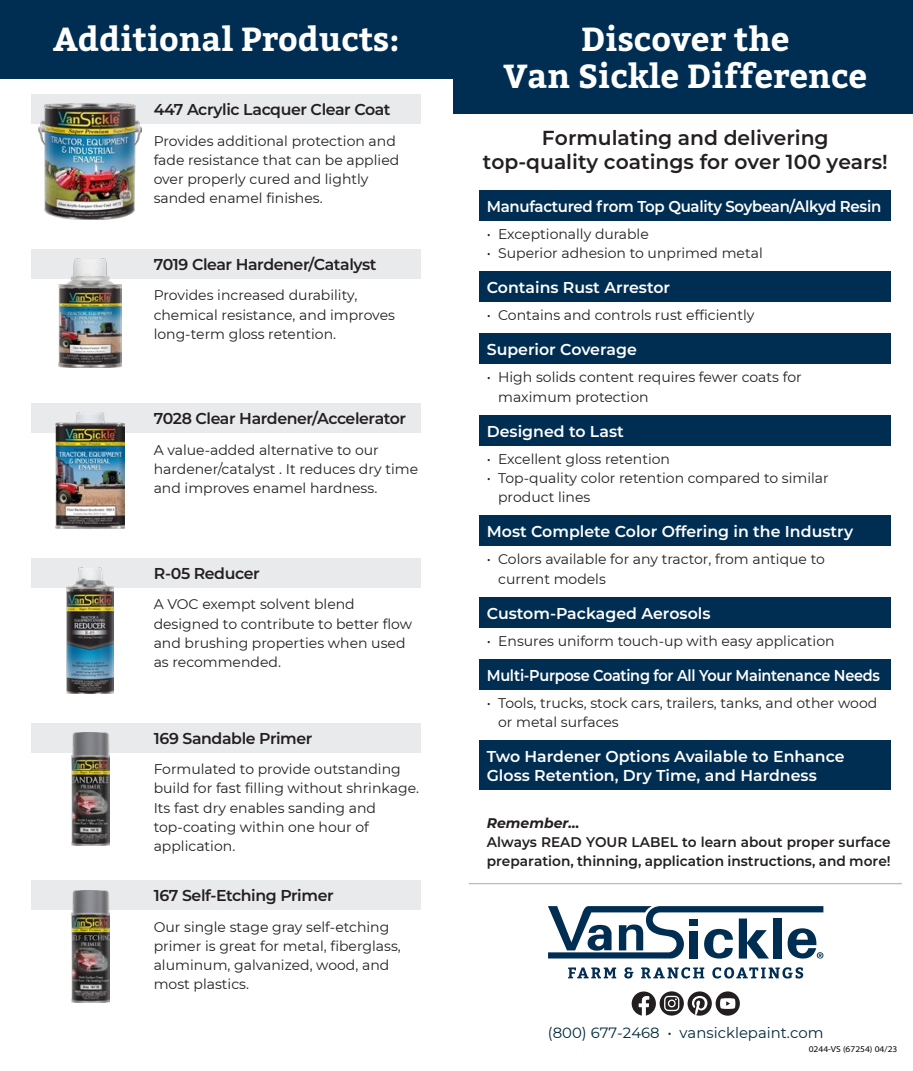
<style>
.page{position:relative;width:913px;height:1071px;background:#fff}
.page>*{position:absolute;margin:0;border:0;box-sizing:border-box;transform-origin:0 0}
.t1{font:700 33.25px/36.8px "Bitter";color:#fff;text-align:center}
.t2{font:600 20.3px/24.3px "Montserrat";color:#231f20;text-align:center}
.t3{font:600 15.75px/19.2px "Montserrat";color:#fff}
.t4{font:600 15.75px "Montserrat";letter-spacing:-.025em;color:#231f20}
.t5{font:600 15.75px "Montserrat";letter-spacing:-.02em;color:#fff;scale:.92 1}
.t6{font:600 15.75px "Montserrat";letter-spacing:-.02em;color:#fff;scale:.95 1}
.t7{font:14.88px "Montserrat";color:#00293a}
.t8{font:14px/19.2px "Montserrat";color:#231f20}
.t9{font:600 14px/19.2px "Montserrat";color:#231f20}
.t10{font:italic 700 14px "Montserrat";color:#231f20}
.t11{font:semi-expanded 8.75px "Myriad Pro";color:#040503}
</style>
<div class="page">
<div style="left:453px;top:0;width:460px;height:113px;background:#002e52"></div>
<div style="left:479px;top:190px;width:411px;height:31px;background:#002e52"></div>
<div style="left:479px;top:271px;width:411px;height:31px;background:#002e52"></div>
<div style="left:479px;top:334px;width:411px;height:30px;background:#002e52"></div>
<div style="left:479px;top:415px;width:411px;height:31px;background:#002e52"></div>
<div style="left:479px;top:516px;width:411px;height:30px;background:#002e52"></div>
<div style="left:479px;top:597px;width:411px;height:31px;background:#002e52"></div>
<div style="left:479px;top:659px;width:411px;height:31px;background:#002e52"></div>
<div style="left:479px;top:740px;width:411px;height:50px;background:#002e52"></div>
<hr style="left:469px;top:883px;width:433px;height:1px;background:#bcbdc0">
<div style="left:715px;top:991px;width:25px;height:25px;background:#231f20;border-radius:50%"></div>
<svg style="left:720px;top:998px;width:15px;height:11px"></svg>
<svg style="left:687px;top:991px;width:25px;height:25px"></svg>
<div style="left:0;top:0;width:453px;height:79px;background:#002e52"></div>
<div style="left:32px;top:94px;width:389px;height:30px;background:#e9eaeb"></div>
<img style="left:38px;top:104px;width:104px;height:116px">
<div style="left:32px;top:249px;width:389px;height:30px;background:#e9eaeb"></div>
<img style="left:59px;top:259px;width:62px;height:108px">
<div style="left:32px;top:403px;width:389px;height:30px;background:#e9eaeb"></div>
<img style="left:56px;top:413px;width:68px;height:116px">
<div style="left:32px;top:558px;width:389px;height:30px;background:#e9eaeb"></div>
<img style="left:67px;top:568px;width:46px;height:126px">
<div style="left:32px;top:723px;width:389px;height:30px;background:#e9eaeb"></div>
<img style="left:71px;top:732px;width:38px;height:113px">
<div style="left:32px;top:880px;width:389px;height:30px;background:#e9eaeb"></div>
<img style="left:71px;top:890px;width:38px;height:113px">
<svg style="left:548px;top:906px;width:275px;height:53px"></svg>
<svg style="left:568px;top:967px;width:48px;height:11px"></svg>
<svg style="left:624px;top:967px;width:9px;height:12px"></svg>
<svg style="left:641px;top:967px;width:63px;height:12px"></svg>
<svg style="left:712px;top:967px;width:91px;height:12px"></svg>
<svg style="left:631px;top:991px;width:25px;height:25px"></svg>
<svg style="left:659px;top:991px;width:25px;height:25px"></svg>
<svg style="left:664px;top:996px;width:15px;height:15px"></svg>
<h1 class="t1" style="left:53px;top:22px;width:348px">Additional Products:</h1>
<p class="t4" style="left:154px;top:98px;width:238px">447 Acrylic Lacquer Clear Coat</p>
<p class="t8" style="left:154px;top:131px;width:247px">Provides additional protection and fade resistance that can be applied over properly cured and lightly sanded enamel finishes.</p>
<p class="t4" style="left:154px;top:253px;width:224px">7019 Clear Hardener/Catalyst</p>
<p class="t8" style="left:154px;top:285px;width:243px">Provides increased durability, chemical resistance, and improves long-term gloss retention.</p>
<p class="t4" style="left:154px;top:407px;width:254px">7028 Clear Hardener/Accelerator</p>
<p class="t8" style="left:154px;top:440px;width:266px">A value-added alternative to our hardener/catalyst . It reduces dry time and improves enamel hardness.</p>
<p class="t4" style="left:154px;top:562px;width:107px">R-05 Reducer</p>
<p class="t8" style="left:154px;top:594px;width:260px">A VOC exempt solvent blend designed to contribute to better flow and brushing properties when used as recommended.</p>
<p class="t4" style="left:154px;top:727px;width:160px">169 Sandable Primer</p>
<p class="t8" style="left:154px;top:759px;width:267px">Formulated to provide outstanding build for fast filling without shrinkage.<br>Its fast dry enables sanding and top-coating within one hour of application.</p>
<p class="t4" style="left:154px;top:884px;width:181px">167 Self-Etching Primer</p>
<p class="t8" style="left:154px;top:917px;width:249px">Our single stage gray self-etching primer is great for metal, fiberglass, aluminum, galvanized, wood, and most plastics.</p>
<h1 class="t1" style="left:503px;top:22px;width:365px">Discover the<br>Van Sickle Difference</h1>
<h2 class="t2" style="left:483px;top:125px;width:406px">Formulating and delivering top-quality coatings for over 100 years!</h2>
<p class="t6" style="left:487px;top:195px;width:417px">Manufactured from Top Quality Soybean/Alkyd Resin</p>
<p class="t8" style="left:487px;top:224px;width:164px">• Exceptionally durable</p>
<p class="t8" style="left:487px;top:243px;width:277px">• Superior adhesion to unprimed metal</p>
<p class="t3" style="left:487px;top:277px;width:185px">Contains Rust Arrestor</p>
<p class="t8" style="left:487px;top:305px;width:269px">• Contains and controls rust efficiently</p>
<p class="t3" style="left:487px;top:339px;width:152px">Superior Coverage</p>
<p class="t8" style="left:498px;top:367px;width:305px;text-indent:-11px">• High solids content requires fewer coats for maximum protection</p>
<p class="t3" style="left:487px;top:421px;width:138px">Designed to Last</p>
<p class="t8" style="left:487px;top:449px;width:185px">• Excellent gloss retention</p>
<p class="t8" style="left:498px;top:468px;width:332px;text-indent:-11px">• Top-quality color retention compared to similar product lines</p>
<p class="t3" style="left:487px;top:521px;width:368px">Most Complete Color Offering in the Industry</p>
<p class="t8" style="left:498px;top:549px;width:328px;text-indent:-11px">• Colors available for any tractor, from antique to current models</p>
<p class="t3" style="left:487px;top:603px;width:225px">Custom-Packaged Aerosols</p>
<p class="t8" style="left:487px;top:631px;width:349px">• Ensures uniform touch-up with easy application</p>
<p class="t5" style="left:487px;top:664px;width:429px">Multi-Purpose Coating for All Your Maintenance Needs</p>
<p class="t8" style="left:498px;top:693px;width:381px;text-indent:-11px">• Tools, trucks, stock cars, trailers, tanks, and other wood or metal surfaces</p>
<p class="t3" style="left:487px;top:746px;width:359px">Two Hardener Options Available to Enhance<br>Gloss Retention, Dry Time, and Hardness</p>
<p class="t10" style="left:487px;top:813px;width:94px">Remember...</p>
<p class="t9" style="left:487px;top:832px;width:405px">Always READ YOUR LABEL to learn about proper surface preparation, thinning, application instructions, and more!</p>
<p class="t7" style="left:548px;top:1023px;width:277px">(800) 677-2468 • vansicklepaint.com</p>
<p class="t11" style="left:808px;top:1044px;width:90px">0244-VS (67254) 04/23</p>
</div>
